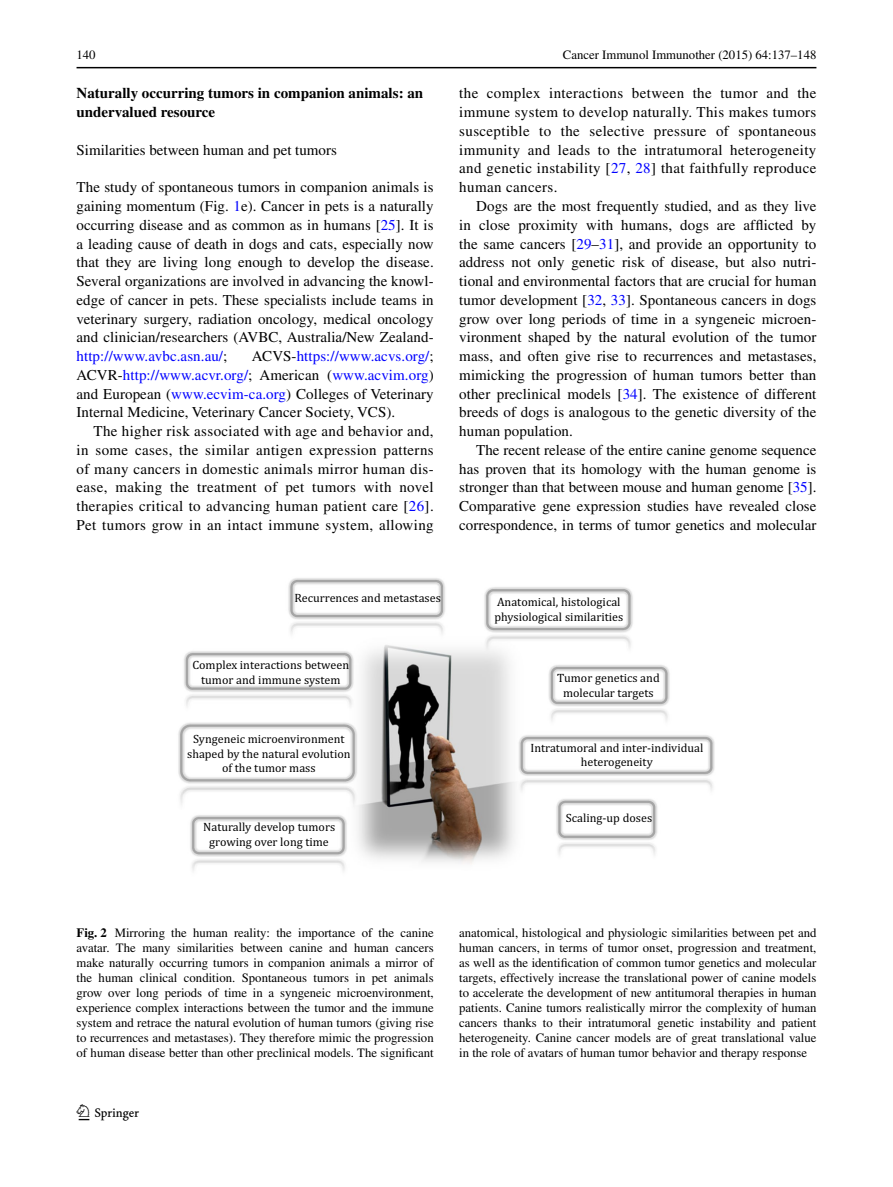
<style>
.page{position:relative;width:893px;height:1187px;background:#fff}
.page>*{position:absolute;margin:0;border:0;box-sizing:border-box;transform-origin:0 0}
.t1{font:22.5px "Springnew";color:#000}
.t2{font:15px/18.8px "Times";letter-spacing:.005em;color:#000;text-align:justify}
.t3{font:700 15px/18.8px "Times";color:#000}
.t4{font:12.75px/15px "Times";color:#000;text-align:justify}
.t5{font:12.15px/14.5px "Cambria";color:#000;text-align:center}
.s1{color:#00f}
.s2{font-weight:700}
</style>
<div class="page">
<hr style="left:77px;top:67px;width:739px;height:1px;background:#000">
<img style="left:178px;top:578px;width:537px;height:293px">
<p class="t4" style="left:77px;top:48px;width:21px">140</p>
<p class="t4" style="left:563px;top:48px;width:255px">Cancer Immunol Immunother (2015) 64:137–148</p>
<p class="t3" style="left:77px;top:84px;width:348px">Naturally occurring tumors in companion animals: an undervalued resource</p>
<p class="t2" style="left:77px;top:140px;width:262px">Similarities between human and pet tumors</p>
<p class="t2" style="left:77px;top:178px;width:359px">The study of spontaneous tumors in companion animals is gaining momentum (Fig. <span class="s1">1</span>e). Cancer in pets is a naturally occurring disease and as common as in humans [<span class="s1">25</span>]. It is a leading cause of death in dogs and cats, especially now that they are living long enough to develop the disease.<br>Several organizations are involved in advancing the knowl&shy;edge of cancer in pets. These specialists include teams in veterinary surgery, radiation oncology, medical oncology and clinician/researchers (AVBC, Australia/New Zealand&shy;<span class="s1">http://www.avbc.asn.au/</span>;</p>
<p class="t2" style="left:77px;top:346px;width:359px;text-indent:175px">ACVS-<span class="s1">https://www.acvs.org/</span>; ACVR-<span class="s1">http://www.acvr.org/</span>; American (<span class="s1">www.acvim.org</span>) and European (<span class="s1">www.ecvim-ca.org</span>) Colleges of Veterinary Internal Medicine, Veterinary Cancer Society, VCS).</p>
<p class="t2" style="left:77px;top:421px;width:359px;text-indent:17px">The higher risk associated with age and behavior and, in some cases, the similar antigen expression patterns of many cancers in domestic animals mirror human dis&shy;ease, making the treatment of pet tumors with novel therapies critical to advancing human patient care [<span class="s1">26</span>].<br>Pet tumors grow in an intact immune system, allowing</p>
<p class="t2" style="left:459px;top:84px;width:359px">the complex interactions between the tumor and the immune system to develop naturally. This makes tumors susceptible to the selective pressure of spontaneous immunity and leads to the intratumoral heterogeneity and genetic instability [<span class="s1">27</span>, <span class="s1">28</span>] that faithfully reproduce human cancers.</p>
<p class="t2" style="left:459px;top:196px;width:359px;text-indent:17px">Dogs are the most frequently studied, and as they live in close proximity with humans, dogs are afflicted by the same cancers [<span class="s1">29</span>–<span class="s1">31</span>], and provide an opportunity to address not only genetic risk of disease, but also nutri&shy;tional and environmental factors that are crucial for human tumor development [<span class="s1">32</span>, <span class="s1">33</span>]. Spontaneous cancers in dogs grow over long periods of time in a syngeneic microen&shy;vironment shaped by the natural evolution of the tumor mass, and often give rise to recurrences and metastases, mimicking the progression of human tumors better than other preclinical models [<span class="s1">34</span>]. The existence of different breeds of dogs is analogous to the genetic diversity of the human population.</p>
<p class="t2" style="left:459px;top:440px;width:359px;text-indent:17px">The recent release of the entire canine genome sequence has proven that its homology with the human genome is stronger than that between mouse and human genome [<span class="s1">35</span>].<br>Comparative gene expression studies have revealed close correspondence, in terms of tumor genetics and molecular</p>
<p class="t5" style="left:295px;top:592px;width:148px">Recurrences and metastases</p>
<p class="t5" style="left:192px;top:659px;width:158px">Complex interactions between tumor and immune system</p>
<p class="t5" style="left:187px;top:732px;width:165px">Syngeneic microenvironment shaped by the natural evolution of the tumor mass</p>
<p class="t5" style="left:203px;top:821px;width:134px">Naturally develop tumors growing over long time</p>
<p class="t5" style="left:494px;top:596px;width:131px;text-align:left">Anatomical, histological physiological similarities</p>
<p class="t5" style="left:557px;top:672px;width:104px">Tumor genetics and molecular targets</p>
<p class="t5" style="left:530px;top:741px;width:174px">Intratumoral and inter-individual heterogeneity</p>
<p class="t5" style="left:566px;top:811px;width:88px">Scaling-up doses</p>
<p class="t4" style="left:77px;top:925px;width:359px"><span class="s2">Fig. 2</span> Mirroring the human reality: the importance of the canine avatar. The many similarities between canine and human cancers make naturally occurring tumors in companion animals a mirror of the human clinical condition. Spontaneous tumors in pet animals grow over long periods of time in a syngeneic microenvironment, experience complex interactions between the tumor and the immune system and retrace the natural evolution of human tumors (giving rise to recurrences and metastases). They therefore mimic the progression of human disease better than other preclinical models. The significant</p>
<p class="t4" style="left:459px;top:924px;width:359px">anatomical, histological and physiologic similarities between pet and human cancers, in terms of tumor onset, progression and treatment, as well as the identification of common tumor genetics and molecular targets, effectively increase the translational power of canine models to accelerate the development of new antitumoral therapies in human patients. Canine tumors realistically mirror the complexity of human cancers thanks to their intratumoral genetic instability and patient heterogeneity. Canine cancer models are of great translational value in the role of avatars of human tumor behavior and therapy response</p>
<h1 class="t1" style="left:79px;top:1104px;width:62px">1 3</h1>
</div>
